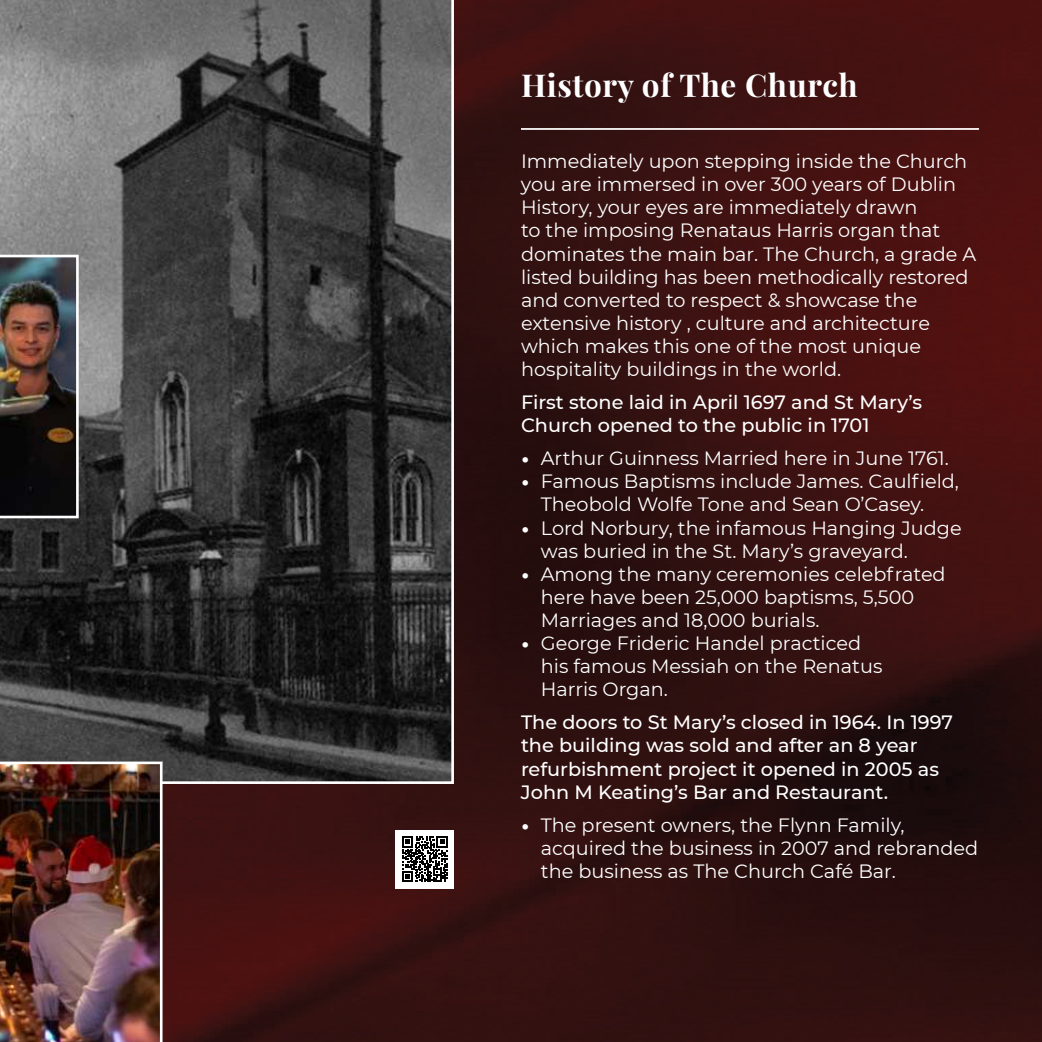
<style>
.page{position:relative;width:1042px;height:1042px;background:#fff}
.page>*{position:absolute;margin:0;border:0;box-sizing:border-box;transform-origin:0 0}
.t1{font:19.25px/23.1px "Montserrat";color:#fff}
.t2{font:500 19.25px/23.1px "Montserrat";color:#fff}
.t3{font:700 15.4px "Playfair Display";letter-spacing:.04em;color:#fff}
.s1{font-family:"Playfair Display";font-size:9.45px}
</style>
<div class="page">
<img style="left:164px;top:0;width:878px;height:1042px">
<svg style="left:0;top:0;width:454px;height:784px;background:#434343"></svg>
<img style="left:0;top:255px;width:79px;height:263px">
<img style="left:0;top:760px;width:164px;height:282px">
<hr style="left:521px;top:128px;width:458px;height:2px;background:#fff">
<div style="left:396px;top:830px;width:58px;height:58px;background:#fff"></div>
<svg style="left:402px;top:836px;width:46px;height:46px"></svg>
<p class="t3" style="left:521px;top:83px;width:338px">History of The Church</p>
<p class="t1" style="left:521px;top:150px;width:457px">Immediately upon stepping inside the Church you are immersed in over 300 years of Dublin History, your eyes are immediately drawn<br>to the imposing Renataus Harris organ that dominates the main bar. The Church, a grade A listed building has been methodically restored and converted to respect &amp; showcase the extensive history , culture and architecture which makes this one of the most unique hospitality buildings in the world.</p>
<p class="t2" style="left:521px;top:392px;width:403px">First stone laid in April 1697 and St Mary’s<br>Church opened to the public in 1701</p>
<p class="t1" style="left:521px;top:447px;width:429px"><span class="s1">•</span> Arthur Guinness Married here in June 1761.</p>
<p class="t1" style="left:541px;top:469px;width:420px;text-indent:-20px"><span class="s1">•</span> Famous Baptisms include James. Caul昀椀eld,<br>Theobold Wolfe Tone and Sean O’Casey.</p>
<p class="t1" style="left:541px;top:517px;width:422px;text-indent:-20px"><span class="s1">•</span> Lord Norbury, the infamous Hanging Judge was buried in the St. Mary’s graveyard.</p>
<p class="t1" style="left:541px;top:563px;width:406px;text-indent:-20px"><span class="s1">•</span> Among the many ceremonies celebfrated here have been 25,000 baptisms, 5,500<br>Marriages and 18,000 burials.</p>
<p class="t1" style="left:541px;top:632px;width:343px;text-indent:-20px"><span class="s1">•</span> George Frideric Handel practiced his famous Messiah on the Renatus<br>Harris Organ.</p>
<p class="t2" style="left:521px;top:712px;width:433px">The doors to St Mary’s closed in 1964. In 1997 the building was sold and after an 8 year refurbishment project it opened in 2005 as John M Keating’s Bar and Restaurant.</p>
<p class="t1" style="left:541px;top:814px;width:439px;text-indent:-20px"><span class="s1">•</span> The present owners, the Flynn Family, acquired the business in 2007 and rebranded the business as The Church Café Bar.</p>
</div>
